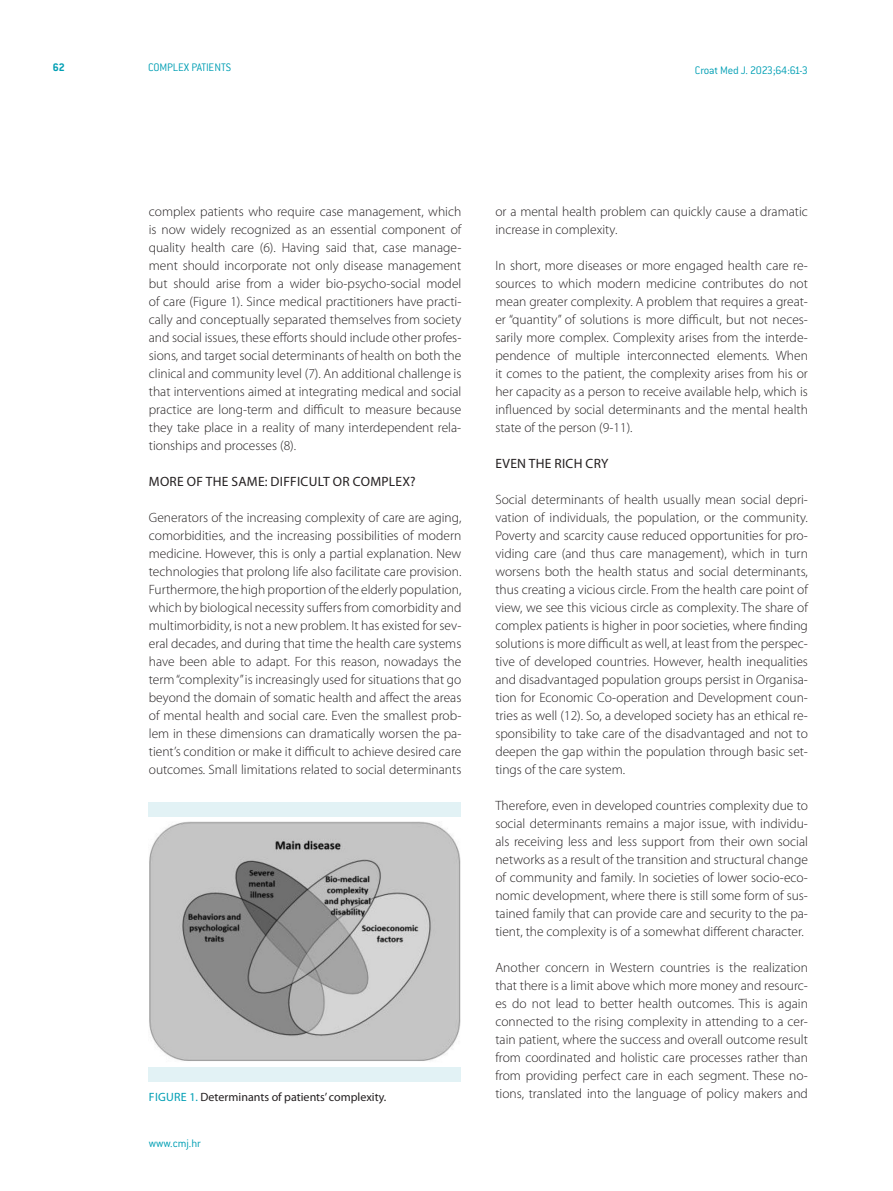
<style>
.page{position:relative;width:893px;height:1191px;background:#fff}
.page>*{position:absolute;margin:0;border:0;box-sizing:border-box;transform-origin:0 0}
.t1{font:300 13.5px/18px "Myriad Pro";color:#231f20;text-align:justify}
.t2{font:13.5px "Myriad Pro";letter-spacing:.02em;color:#231f20}
.t3{font:300 12px "ITC Conduit LTCE";letter-spacing:-.015em;color:#009fb4}
.t4{font:12px "Myriad Pro";color:#231f20}
.t5{font:700 12px "ITC Conduit LTCE";color:#009fb4}
.s1{color:#009fb4}
</style>
<div class="page">
<img style="left:149px;top:822px;width:312px;height:239px">
<div style="left:149px;top:1067px;width:312px;height:14px;background:#e2f2f5"></div>
<div style="left:149px;top:802px;width:312px;height:15px;background:#e2f2f5"></div>
<p class="t5" style="left:53px;top:60px;width:14px">62</p>
<p class="t3" style="left:148px;top:61px;width:84px">COMPLEX PATIENTS</p>
<p class="t3" style="left:695px;top:63px;width:114px">Croat Med J. 2023;64:61-3</p>
<p class="t1" style="left:149px;top:202px;width:314px">complex patients who require case management, which is now widely recognized as an essential component of quality health care (6). Having said that, case manage&shy;ment should incorporate not only disease management but should arise from a wider bio-psycho-social model of care (Figure 1). Since medical practitioners have practi&shy;cally and conceptually separated themselves from society and social issues, these efforts should include other profes&shy;sions, and target social determinants of health on both the clinical and community level (7). An additional challenge is that interventions aimed at integrating medical and social practice are long-term and difficult to measure because they take place in a reality of many interdependent rela&shy;tionships and processes (8).</p>
<p class="t2" style="left:149px;top:473px;width:268px">MORE OF THE SAME: DIFFICULT OR COMPLEX?</p>
<p class="t1" style="left:149px;top:508px;width:314px">Generators of the increasing complexity of care are aging, comorbidities, and the increasing possibilities of modern medicine. However, this is only a partial explanation. New technologies that prolong life also facilitate care provision.<br>Furthermore, the high proportion of the elderly population, which by biological necessity suffers from comorbidity and multimorbidity, is not a new problem. It has existed for sev&shy;eral decades, and during that time the health care systems have been able to adapt. For this reason, nowadays the term “complexity” is increasingly used for situations that go beyond the domain of somatic health and affect the areas of mental health and social care. Even the smallest prob&shy;lem in these dimensions can dramatically worsen the pa&shy;tient’s condition or make it difficult to achieve desired care outcomes. Small limitations related to social determinants</p>
<p class="t4" style="left:149px;top:1090px;width:239px"><span class="s1">FIGURE 1.</span> DETERMINANTS OF PATIENTS’ COMPLEXITY.</p>
<p class="t3" style="left:149px;top:1136px;width:54px">www.cmj.hr</p>
<p class="t1" style="left:495px;top:202px;width:314px">or a mental health problem can quickly cause a dramatic increase in complexity.</p>
<p class="t1" style="left:495px;top:256px;width:314px">In short, more diseases or more engaged health care re&shy;sources to which modern medicine contributes do not mean greater complexity. A problem that requires a great&shy;er “quantity” of solutions is more difficult, but not neces&shy;sarily more complex. Complexity arises from the interde&shy;pendence of multiple interconnected elements. When it comes to the patient, the complexity arises from his or her capacity as a person to receive available help, which is influenced by social determinants and the mental health state of the person (9-11).</p>
<p class="t2" style="left:495px;top:455px;width:114px">EVEN THE RICH CRY</p>
<p class="t1" style="left:495px;top:490px;width:314px">Social determinants of health usually mean social depri&shy;vation of individuals, the population, or the community.<br>Poverty and scarcity cause reduced opportunities for pro&shy;viding care (and thus care management), which in turn worsens both the health status and social determinants, thus creating a vicious circle. From the health care point of view, we see this vicious circle as complexity. The share of complex patients is higher in poor societies, where finding solutions is more difficult as well, at least from the perspec&shy;tive of developed countries. However, health inequalities and disadvantaged population groups persist in Organisa&shy;tion for Economic Co-operation and Development coun&shy;tries as well (12). So, a developed society has an ethical re&shy;sponsibility to take care of the disadvantaged and not to deepen the gap within the population through basic set&shy;tings of the care system.</p>
<p class="t1" style="left:495px;top:796px;width:314px">Therefore, even in developed countries complexity due to social determinants remains a major issue, with individu&shy;als receiving less and less support from their own social networks as a result of the transition and structural change of community and family. In societies of lower socio-eco&shy;nomic development, where there is still some form of sus&shy;tained family that can provide care and security to the pa&shy;tient, the complexity is of a somewhat different character.</p>
<p class="t1" style="left:495px;top:958px;width:314px">Another concern in Western countries is the realization that there is a limit above which more money and resourc&shy;es do not lead to better health outcomes. This is again connected to the rising complexity in attending to a cer&shy;tain patient, where the success and overall outcome result from coordinated and holistic care processes rather than from providing perfect care in each segment. These no&shy;tions, translated into the language of policy makers and</p>
</div>
